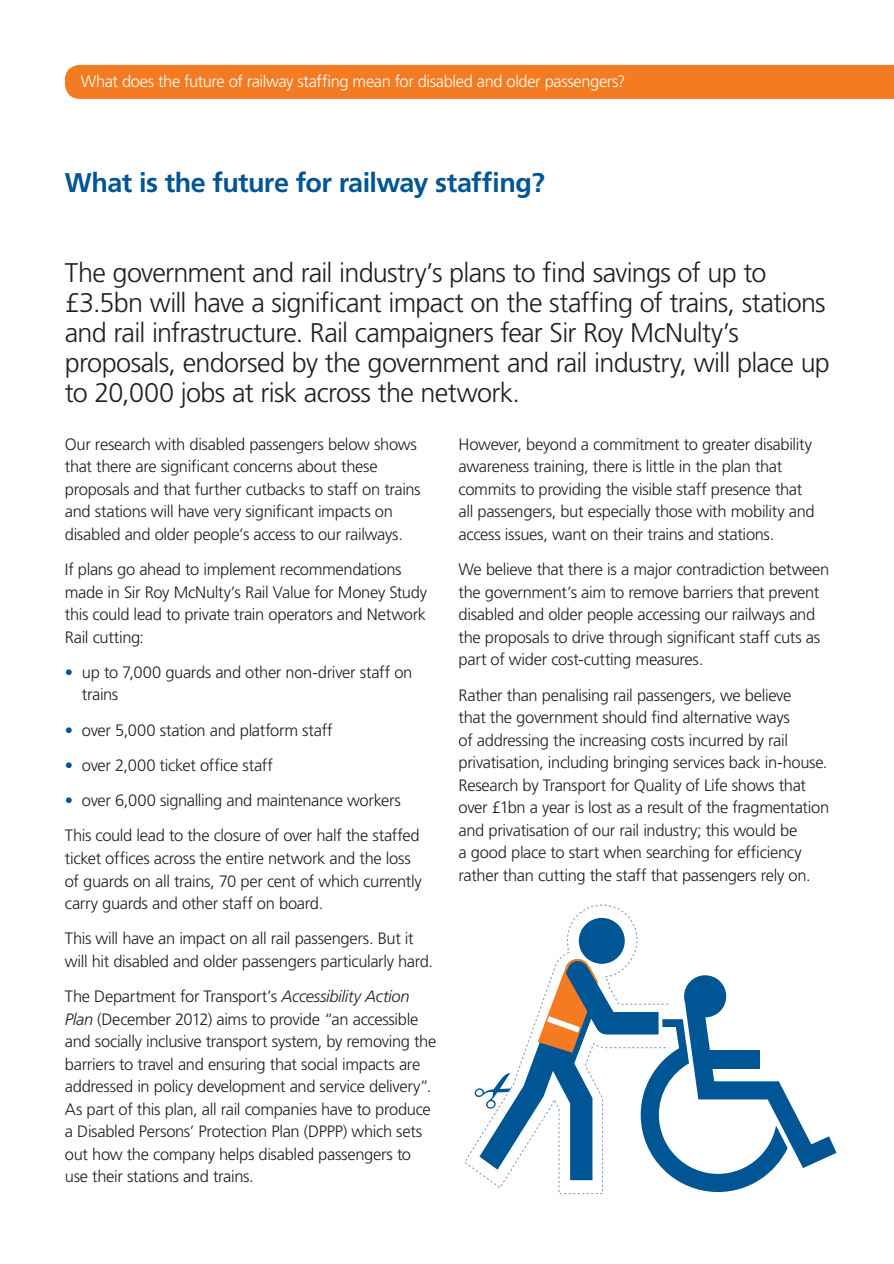
<style>
.page{position:relative;width:894px;height:1264px;background:#fff}
.page>*{position:absolute;margin:0;border:0;box-sizing:border-box;transform-origin:0 0}
.t1{font:300 27px/30px "Frutiger";letter-spacing:-.03em;color:#231f20}
.t2{font:700 27px "Frutiger";letter-spacing:-.025em;color:#005595}
.t3{font:300 16.5px/22.5px "Frutiger";letter-spacing:-.02em;color:#231f20}
.t4{font:300 16.5px "Frutiger";letter-spacing:-.025em;color:#fff}
.s1{color:#005595}
.s2{font-style:italic}
</style>
<div class="page">
<div style="left:65px;top:65px;width:828px;height:34px;background:#f47b21"></div>
<svg style="left:669px;top:975px;width:167px;height:217px"></svg>
<svg style="left:465px;top:904px;width:204px;height:290px"></svg>
<p class="t4" style="left:81px;top:72px;width:546px">What does the future of railway staffing mean for disabled and older passengers?</p>
<h1 class="t2" style="left:65px;top:167px;width:481px">What is the future for railway staffing?</h1>
<p class="t1" style="left:65px;top:257px;width:766px">The government and rail industry’s plans to find savings of up to £3.5bn will have a significant impact on the staffing of trains, stations and rail infrastructure. Rail campaigners fear Sir Roy McNulty’s proposals, endorsed by the government and rail industry, will place up to 20,000 jobs at risk across the network.</p>
<p class="t3" style="left:65px;top:433px;width:357px">Our research with disabled passengers below shows that there are significant concerns about these proposals and that further cutbacks to staff on trains and stations will have very significant impacts on disabled and older people’s access to our railways.</p>
<p class="t3" style="left:65px;top:558px;width:363px">If plans go ahead to implement recommendations made in Sir Roy McNulty’s Rail Value for Money Study this could lead to private train operators and Network Rail cutting:</p>
<p class="t3" style="left:82px;top:661px;width:332px;text-indent:-17px"><span class="s1">•</span> up to 7,000 guards and other non-driver staff on trains</p>
<p class="t3" style="left:65px;top:718px;width:269px"><span class="s1">•</span> over 5,000 station and platform staff</p>
<p class="t3" style="left:65px;top:754px;width:209px"><span class="s1">•</span> over 2,000 ticket office staff</p>
<p class="t3" style="left:65px;top:783px;width:356px;line-height:35.2px"><span class="s1">•</span> over 6,000 signalling and maintenance workers<br>This could lead to the closure of over half the staffed</p>
<p class="t3" style="left:65px;top:847px;width:358px">ticket offices across the entire network and the loss of guards on all trains, 70 per cent of which currently carry guards and other staff on board.</p>
<p class="t3" style="left:65px;top:927px;width:369px">This will have an impact on all rail passengers. But it will hit disabled and older passengers particularly hard.</p>
<p class="t3" style="left:65px;top:985px;width:373px">The Department for Transport’s <span class="s2">Accessibility Action Plan</span> (December 2012) aims to provide “an accessible and socially inclusive transport system, by removing the barriers to travel and ensuring that social impacts are addressed in policy development and service delivery”.<br>As part of this plan, all rail companies have to produce a Disabled Persons’ Protection Plan (DPPP) which sets out how the company helps disabled passengers to use their stations and trains.</p>
<p class="t3" style="left:458px;top:433px;width:357px">However, beyond a commitment to greater disability awareness training, there is little in the plan that commits to providing the visible staff presence that all passengers, but especially those with mobility and access issues, want on their trains and stations.</p>
<p class="t3" style="left:458px;top:558px;width:372px">We believe that there is a major contradiction between the government’s aim to remove barriers that prevent disabled and older people accessing our railways and the proposals to drive through significant staff cuts as part of wider cost-cutting measures.</p>
<p class="t3" style="left:458px;top:683px;width:372px">Rather than penalising rail passengers, we believe<br>that the government should find alternative ways<br>of addressing the increasing costs incurred by rail privatisation, including bringing services back in-house.<br>Research by Transport for Quality of Life shows that over £1bn a year is lost as a result of the fragmentation and privatisation of our rail industry; this would be<br>a good place to start when searching for efficiency rather than cutting the staff that passengers rely on.</p>
</div>
